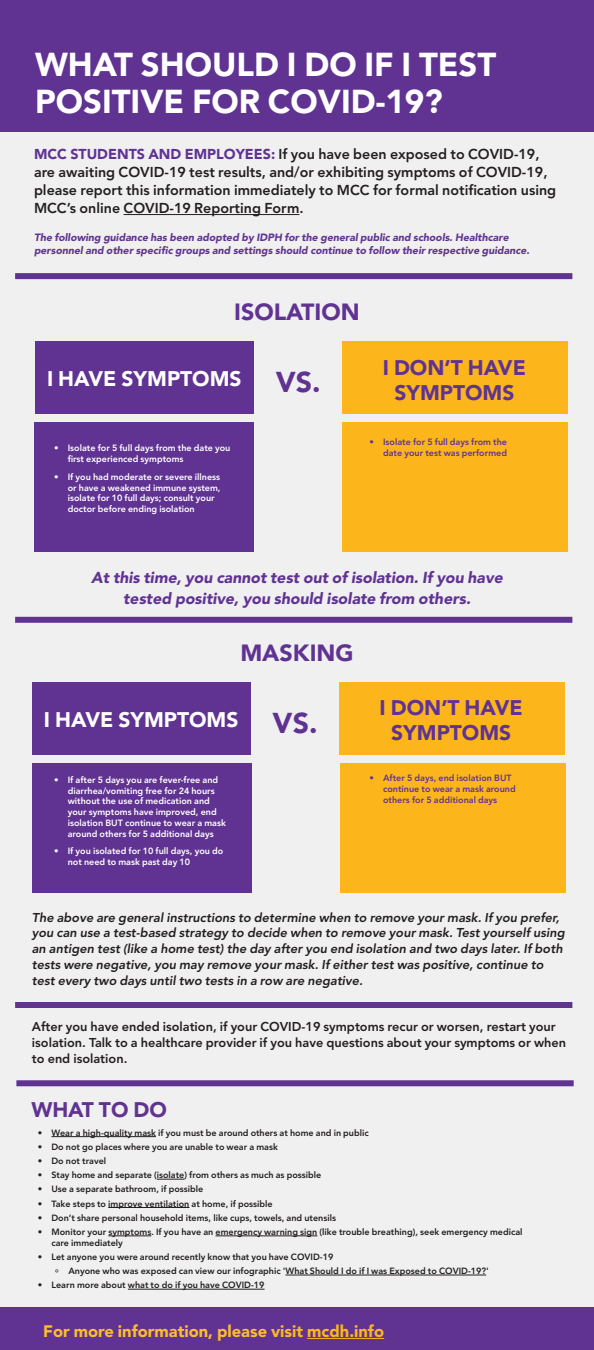
<style>
.page{position:relative;width:594px;height:1350px;background:#fff}
.page>*{position:absolute;margin:0;border:0;box-sizing:border-box;transform-origin:0 0}
.t1{font:900 32.85px/37px "Avenir LT Std";color:#fff}
.t2{font:900 28.5px "Avenir LT Std";color:#603393}
.t3{font:900 23.25px "Avenir LT Std";color:#603393}
.t4{font:900 21px/25.2px "Avenir LT Std";color:#603393;text-align:center}
.t5{font:900 21px "Avenir LT Std";color:#fff}
.t6{font:900 16.5px "Avenir LT Std";color:#fdbb2e}
.t7{font:italic 900 15.75px "Avenir LT Std";color:#603393}
.t8{font:800 14.25px/18px "Avenir LT Std";color:#231f20}
.t9{font:italic 800 12.75px/15.8px "Avenir LT Std";color:#231f20}
.t10{font:800 12.75px/15.8px "Avenir LT Std";color:#231f20}
.t11{font:italic 900 10.5px/12.8px "Avenir LT Std";color:#603393}
.t12{font:800 9px/10.8px "Avenir LT Std";color:#231f20}
.t13{font:800 9px/10.8px "Avenir LT Std";color:#fff}
.t14{font:800 9px/10.8px "Avenir LT Std";color:#603393}
.s1{font-weight:900;color:#603393}
.s2{font-weight:400;font-size:10.5px}
.s3{color:#fcb61c}
</style>
<div class="page">
<div style="left:0;top:0;width:594px;height:1314px;background:#f0f0f0"></div>
<div style="left:0;top:1308px;width:594px;height:42px;background:#603393"></div>
<div style="left:35px;top:341px;width:219px;height:73px;background:#603393"></div>
<div style="left:0;top:0;width:594px;height:132px;background:#603393"></div>
<hr style="left:124px;top:214px;width:175px;height:1px;background:#231f20">
<div style="left:343px;top:341px;width:225px;height:73px;background:#fcb61c"></div>
<div style="left:34px;top:422px;width:220px;height:129px;background:#603393"></div>
<div style="left:343px;top:422px;width:225px;height:129px;background:#fcb61c"></div>
<hr style="left:51px;top:1136px;width:105px;height:1px;background:#231f20">
<svg style="left:157px;top:1179px;width:27px;height:1px"></svg>
<hr style="left:108px;top:1207px;width:81px;height:1px;background:#231f20">
<hr style="left:108px;top:1236px;width:43px;height:1px;background:#231f20">
<hr style="left:216px;top:1236px;width:101px;height:1px;background:#231f20">
<hr style="left:286px;top:1275px;width:200px;height:1px;background:#231f20">
<hr style="left:128px;top:1289px;width:137px;height:1px;background:#231f20">
<hr style="left:307px;top:1338px;width:77px;height:1px;background:#fcb61c">
<div style="left:15px;top:617px;width:557px;height:6px;background:#603393"></div>
<div style="left:15px;top:273px;width:557px;height:6px;background:#603393"></div>
<div style="left:32px;top:682px;width:219px;height:73px;background:#603393"></div>
<div style="left:339px;top:682px;width:226px;height:73px;background:#fcb61c"></div>
<div style="left:32px;top:763px;width:220px;height:130px;background:#603393"></div>
<div style="left:341px;top:763px;width:225px;height:130px;background:#fcb61c"></div>
<div style="left:15px;top:1002px;width:557px;height:6px;background:#603393"></div>
<div style="left:16px;top:1080px;width:558px;height:6px;background:#603393"></div>
<p class="t1" style="left:35px;top:46px;width:463px">WHAT SHOULD I DO IF I TEST<br>POSITIVE FOR COVID-19?</p>
<p class="t8" style="left:34px;top:145px;width:524px"><span class="s1">MCC STUDENTS AND EMPLOYEES:</span> If you have been exposed to COVID-19, are awaiting COVID-19 test results, and/or exhibiting symptoms of COVID-19, please report this information immediately to MCC for formal notification using MCC’s online COVID-19 Reporting Form.</p>
<p class="t11" style="left:34px;top:232px;width:497px">The following guidance has been adopted by IDPH for the general public and schools. Healthcare personnel and other specific groups and settings should continue to follow their respective guidance.</p>
<p class="t3" style="left:234px;top:298px;width:127px">ISOLATION</p>
<p class="t5" style="left:47px;top:366px;width:196px">I HAVE SYMPTOMS</p>
<p class="t2" style="left:276px;top:365px;width:46px">VS.</p>
<p class="t13" style="left:68px;top:443px;width:164px;text-indent:-14px">• Isolate for 5 full days from the date you first experienced symptoms</p>
<p class="t13" style="left:68px;top:471px;width:154px;text-indent:-14px">• If you had moderate or severe illness or have a weakened immune system, isolate for 10 full days; consult your doctor before ending isolation</p>
<p class="t4" style="left:383px;top:355px;width:145px">I DON’T HAVE<br>SYMPTOMS</p>
<p class="t14" style="left:370px;top:436px;width:139px;text-align:right">• Isolate for 5 full days from the date your test was performed</p>
<p class="t7" style="left:91px;top:568px;width:413px">At this time, you cannot test out of isolation. If you have</p>
<p class="t7" style="left:123px;top:589px;width:349px">tested positive, you should isolate from others.</p>
<p class="t3" style="left:240px;top:639px;width:115px">MASKING</p>
<p class="t5" style="left:44px;top:707px;width:196px">I HAVE SYMPTOMS</p>
<p class="t2" style="left:273px;top:706px;width:46px">VS.</p>
<p class="t13" style="left:68px;top:774px;width:160px;text-indent:-14px">• If after 5 days you are fever-free and diarrhea/vomiting free for 24 hours without the use of medication and your symptoms have improved, end isolation BUT continue to wear a mask around others for 5 additional days</p>
<p class="t13" style="left:68px;top:846px;width:157px;text-indent:-14px">• If you isolated for 10 full days, you do not need to mask past day 10</p>
<p class="t4" style="left:380px;top:695px;width:145px">I DON’T HAVE<br>SYMPTOMS</p>
<p class="t14" style="left:383px;top:773px;width:134px;text-indent:-14px">• After 5 days, end isolation BUT continue to wear a mask around others for 5 additional days</p>
<p class="t9" style="left:32px;top:910px;width:535px">The above are general instructions to determine when to remove your mask. If you prefer, you can use a test-based strategy to decide when to remove your mask. Test yourself using an antigen test (like a home test) the day after you end isolation and two days later. If both tests were negative, you may remove your mask. If either test was positive, continue to test every two days until two tests in a row are negative.</p>
<p class="t10" style="left:32px;top:1019px;width:536px">After you have ended isolation, if your COVID-19 symptoms recur or worsen, restart your isolation. Talk to a healthcare provider if you have questions about your symptoms or when to end isolation.</p>
<p class="t4" style="left:31px;top:1097px;width:137px">WHAT TO DO</p>
<p class="t12" style="left:38px;top:1127px;width:332px">• Wear a high-quality mask if you must be around others at home and in public</p>
<p class="t12" style="left:38px;top:1141px;width:241px">• Do not go places where you are unable to wear a mask</p>
<p class="t12" style="left:38px;top:1156px;width:70px">• Do not travel</p>
<p class="t12" style="left:38px;top:1170px;width:285px">• Stay home and separate (isolate) from others as much as possible</p>
<p class="t12" style="left:38px;top:1184px;width:167px">• Use a separate bathroom, if possible</p>
<p class="t12" style="left:38px;top:1198px;width:236px">• Take steps to improve ventilation at home, if possible</p>
<p class="t12" style="left:38px;top:1212px;width:300px">• Don’t share personal household items, like cups, towels, and utensils</p>
<p class="t12" style="left:51px;top:1226px;width:473px;text-indent:-14px">• Monitor your symptoms. If you have an emergency warning sign (like trouble breathing), seek emergency medical care immediately</p>
<p class="t12" style="left:38px;top:1251px;width:297px">• Let anyone you were around recently know that you have COVID-19</p>
<p class="t12" style="left:55px;top:1266px;width:435px"><span class="s2">°</span> Anyone who was exposed can view our infographic 'What Should I do if I was Exposed to COVID-19?'</p>
<p class="t12" style="left:38px;top:1280px;width:228px">• Learn more about what to do if you have COVID-19</p>
<p class="t6" style="left:43px;top:1321px;width:342px">For more information, please v<span class="s3">isit mcdh.info</span></p>
</div>
